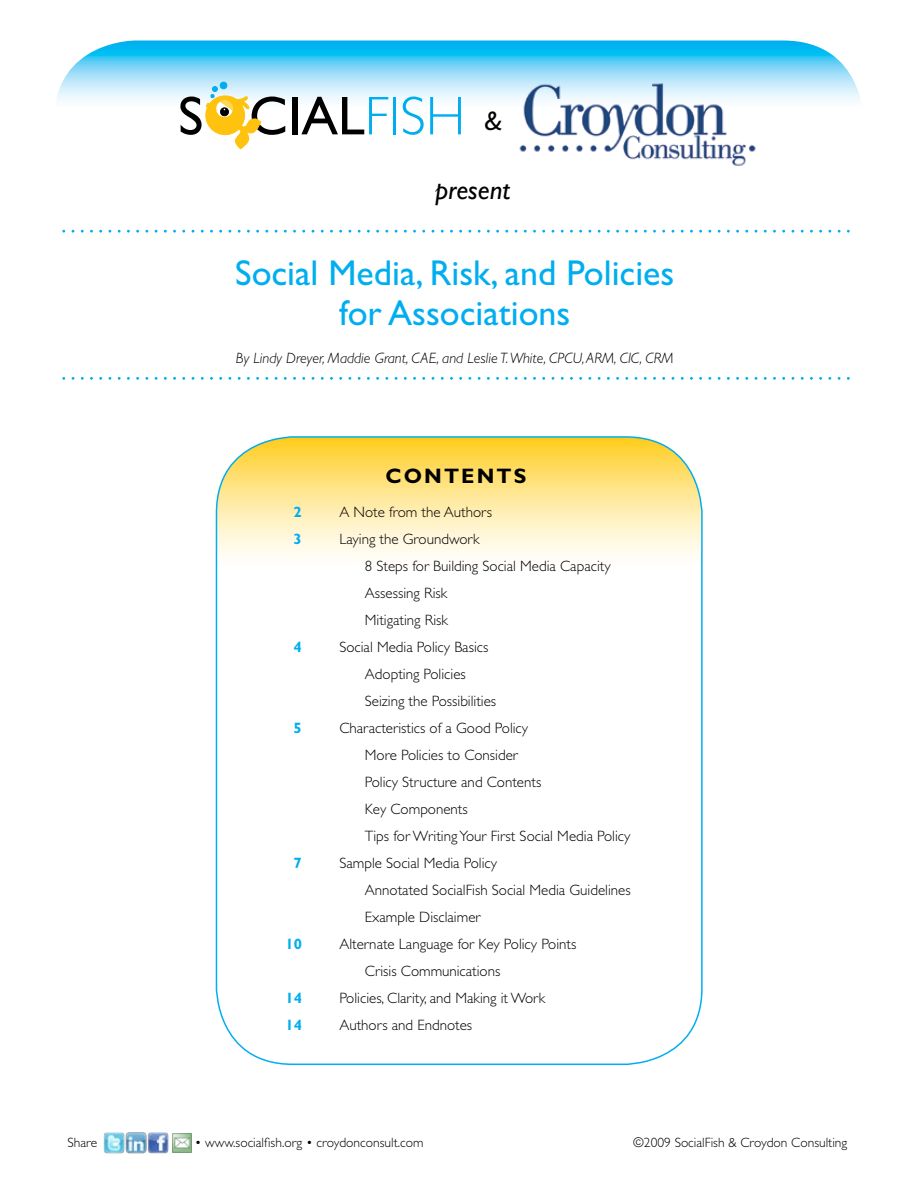
<style>
.page{position:relative;width:918px;height:1188px;background:#fff}
.page>*{position:absolute;margin:0;border:0;box-sizing:border-box;transform-origin:0 0}
.t1{font:36px/40.5px "Gill Sans Std";color:#00aeef;text-align:center}
.t2{font:italic 27px "Gill Sans Std";color:#000}
.t3{font:700 21px "Gill Sans Std";letter-spacing:.1em;color:#000}
.t4{font:300 15px/27px "Gill Sans Std";color:#000}
.t5{font:italic 300 15px "Gill Sans Std";color:#000}
.t6{font:700 15px "Gill Sans Std";color:#00aeef}
.t7{font:300 13.5px "Gill Sans Std";color:#000}
</style>
<div class="page">
<svg style="left:57px;top:40px;width:804px;height:110px"></svg>
<svg style="left:216px;top:437px;width:486px;height:627px"></svg>
<div style="left:292px;top:97px;width:5px;height:37px;background:#000"></div>
<svg style="left:301px;top:97px;width:87px;height:37px"></svg>
<hr style="left:393px;top:97px;width:3px;height:37px;background:#00aeef">
<svg style="left:403px;top:97px;width:21px;height:38px"></svg>
<svg style="left:430px;top:97px;width:31px;height:37px"></svg>
<svg style="left:180px;top:82px;width:105px;height:67px"></svg>
<img style="left:513px;top:77px;width:249px;height:89px">
<img style="left:126px;top:1133px;width:43px;height:21px">
<img style="left:104px;top:1133px;width:20px;height:21px">
<img style="left:172px;top:1134px;width:19px;height:19px">
<h2 class="t2" style="left:484px;top:106px;width:20px">&amp;</h2>
<h2 class="t2" style="left:435px;top:174px;width:76px">present</h2>
<h1 class="t1" style="left:235px;top:253px;width:441px">Social Media, Risk, and Policies for Associations</h1>
<p class="t5" style="left:236px;top:350px;width:439px">By Lindy Dreyer, Maddie Grant, CAE, and Leslie T. White, CPCU, ARM, CIC, CRM</p>
<h3 class="t3" style="left:386px;top:463px;width:142px">CONTENTS</h3>
<p class="t6" style="left:294px;top:503px;width:10px">2</p>
<p class="t4" style="left:339px;top:499px;width:154px">A Note from the Authors</p>
<p class="t6" style="left:294px;top:530px;width:10px">3</p>
<p class="t4" style="left:365px;top:526px;width:247px;text-indent:-25px">Laying the Groundwork<br>8 Steps for Building Social Media Capacity<br>Assessing Risk<br>Mitigating Risk</p>
<p class="t6" style="left:294px;top:638px;width:10px">4</p>
<p class="t4" style="left:365px;top:634px;width:133px;text-indent:-26px">Social Media Policy Basics<br>Adopting Policies<br>Seizing the Possibilities</p>
<p class="t6" style="left:294px;top:719px;width:10px">5</p>
<p class="t4" style="left:365px;top:715px;width:267px;text-indent:-25px">Characteristics of a Good Policy<br>More Policies to Consider<br>Policy Structure and Contents<br>Key Components<br>Tips for Writing Your First Social Media Policy</p>
<p class="t6" style="left:294px;top:854px;width:10px">7</p>
<p class="t4" style="left:365px;top:850px;width:267px;text-indent:-26px">Sample Social Media Policy<br>Annotated SocialFish Social Media Guidelines<br>Example Disclaimer</p>
<p class="t6" style="left:285px;top:935px;width:18px">10</p>
<p class="t4" style="left:365px;top:931px;width:213px;text-indent:-26px">Alternate Language for Key Policy Points<br>Crisis Communications</p>
<p class="t6" style="left:285px;top:989px;width:18px">14</p>
<p class="t4" style="left:339px;top:985px;width:207px">Policies, Clarity, and Making it Work</p>
<p class="t6" style="left:285px;top:1016px;width:18px">14</p>
<p class="t4" style="left:339px;top:1012px;width:134px">Authors and Endnotes</p>
<p class="t7" style="left:68px;top:1135px;width:31px">Share</p>
<p class="t7" style="left:195px;top:1135px;width:230px">• www.socialfish.org • croydonconsult.com</p>
<p class="t7" style="left:633px;top:1135px;width:216px">©2009 SocialFish &amp; Croydon Consulting</p>
</div>
